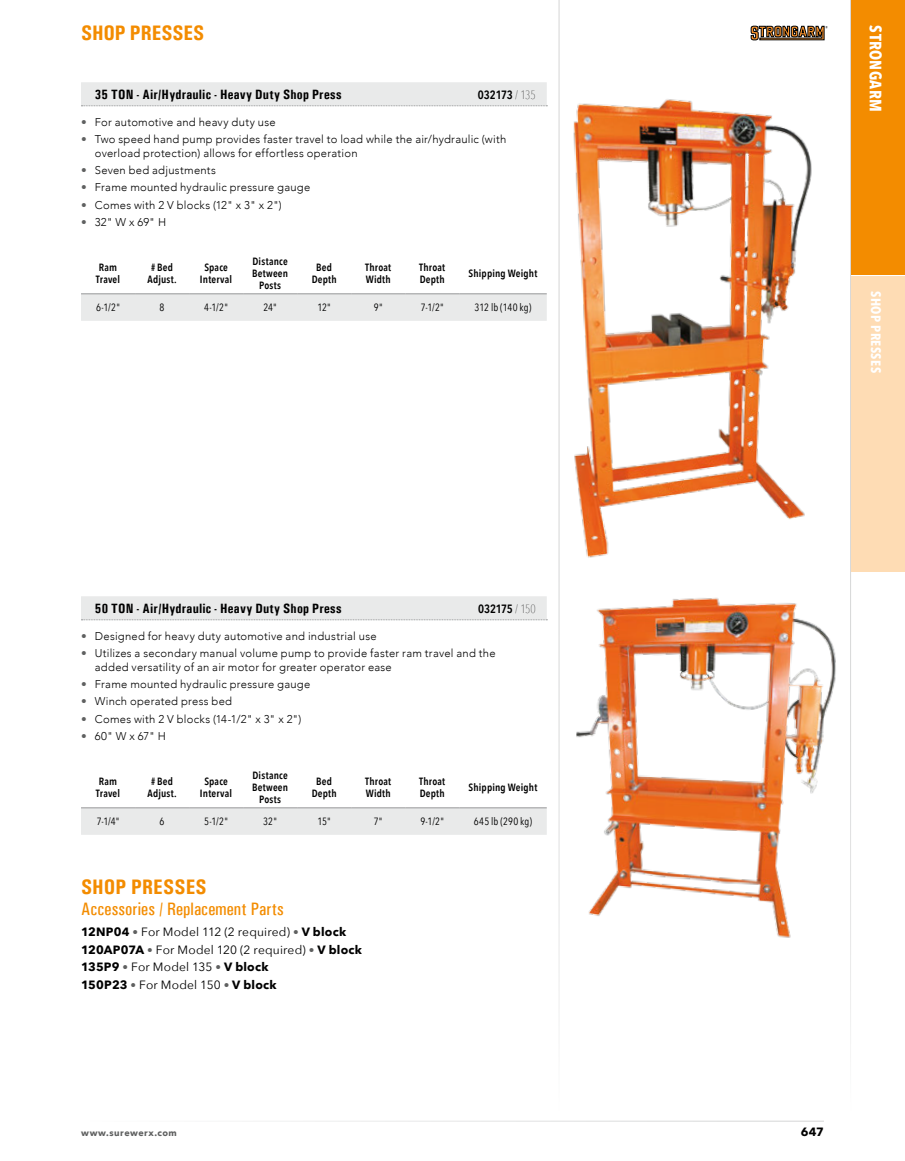
<style>
.page{position:relative;width:905px;height:1161px;background:#fff}
.page>*{position:absolute;margin:0;border:0;box-sizing:border-box;transform-origin:0 0}
.t1{font:700 condensed 21px "Univers";color:#f38c00}
.t2{font:500 condensed 18px "Univers";letter-spacing:.005em;color:#f38c00}
.t3{font:700 16.5px "Avenir Next Condensed";letter-spacing:.02em;color:#fff}
.t4{font:700 condensed 13.5px "Univers";letter-spacing:.015em;color:#000}
.t5{font:700 13.5px "Avenir Next Condensed";letter-spacing:.025em;color:#fff}
.t6{font:12px/17.7px "Avenir Next";letter-spacing:.01em;color:#000}
.t7{font:600 12px "Avenir Next Condensed";letter-spacing:-.01em;color:#000}
.t8{font:700 12px "Avenir Next";color:#000}
.t9{font:300 11.25px/13.5px "Avenir";letter-spacing:.02em;color:#000}
.t10{font:600 10.5px/12px "Avenir Next Condensed";letter-spacing:.02em;color:#000;text-align:center}
.t11{font:10.5px "Avenir Next Condensed";letter-spacing:.01em;color:#000}
.t12{font:700 9px "Avenir Next";letter-spacing:.055em;color:#5f6060}
.s1{font-weight:200}
.s2{font-family:"Avenir Next";font-weight:400;color:#5f6060}
.s3{font-weight:700}
.s4{font-size:11.25px;color:#5f6060}
</style>
<div class="page">
<svg style="left:750px;top:26px;width:77px;height:14px"></svg>
<div style="left:850px;top:0;width:54px;height:275px;background:#f38c00"></div>
<div style="left:850px;top:276px;width:54px;height:295px;background:#fedcb4"></div>
<img style="left:542px;top:92px;width:270px;height:470px">
<img style="left:576px;top:598px;width:260px;height:340px">
<div style="left:81px;top:82px;width:465px;height:24px;background:#e9eaea"></div>
<svg style="left:81px;top:105px;width:466px;height:1px"></svg>
<div style="left:81px;top:294px;width:465px;height:27px;background:#e9eaea"></div>
<hr style="left:81px;top:293px;width:54px;height:1px;background:#969798">
<hr style="left:135px;top:293px;width:54px;height:1px;background:#969798">
<hr style="left:189px;top:293px;width:54px;height:1px;background:#969798">
<hr style="left:243px;top:293px;width:54px;height:1px;background:#969798">
<hr style="left:297px;top:293px;width:54px;height:1px;background:#969798">
<hr style="left:351px;top:293px;width:54px;height:1px;background:#969798">
<hr style="left:405px;top:293px;width:54px;height:1px;background:#969798">
<hr style="left:459px;top:293px;width:87px;height:1px;background:#969798">
<div style="left:81px;top:596px;width:465px;height:24px;background:#e9eaea"></div>
<svg style="left:81px;top:619px;width:466px;height:1px"></svg>
<div style="left:81px;top:808px;width:465px;height:27px;background:#e9eaea"></div>
<hr style="left:81px;top:807px;width:54px;height:1px;background:#969798">
<hr style="left:135px;top:807px;width:54px;height:1px;background:#969798">
<hr style="left:189px;top:807px;width:54px;height:1px;background:#969798">
<hr style="left:243px;top:807px;width:54px;height:1px;background:#969798">
<hr style="left:297px;top:807px;width:54px;height:1px;background:#969798">
<hr style="left:351px;top:807px;width:54px;height:1px;background:#969798">
<hr style="left:405px;top:807px;width:54px;height:1px;background:#969798">
<hr style="left:459px;top:807px;width:87px;height:1px;background:#969798">
<h1 class="t1" style="left:81px;top:20px;width:125px">SHOP PRESSES</h1>
<p class="t4" style="left:95px;top:86px;width:248px">35 TON - Air/Hydraulic - Heavy Duty Shop Press</p>
<p class="t7" style="left:478px;top:84px;width:59px">032173 <span class="s1">/ 135</span></p>
<p class="t9" style="left:81px;top:115px;width:196px"><span class="s2">•</span> For automotive and heavy duty use</p>
<p class="t9" style="left:95px;top:133px;width:413px;text-indent:-14px"><span class="s2">•</span> Two speed hand pump provides faster travel to load while the air/hydraulic (with overload protection) allows for effortless operation</p>
<p class="t9" style="left:81px;top:163px;width:136px"><span class="s2">•</span> Seven bed adjustments</p>
<p class="t9" style="left:81px;top:181px;width:231px"><span class="s2">•</span> Frame mounted hydraulic pressure gauge</p>
<p class="t9" style="left:81px;top:198px;width:202px"><span class="s2">•</span> Comes with 2 V blocks (12" x 3" x 2")</p>
<p class="t9" style="left:81px;top:215px;width:87px"><span class="s2">•</span> 32"Wx69"H</p>
<p class="t10" style="left:96px;top:261px;width:26px;text-align:left">Ram<br>Travel</p>
<p class="t10" style="left:147px;top:261px;width:31px"># Bed<br>Adjust.</p>
<p class="t10" style="left:200px;top:261px;width:34px">Space<br>Interval</p>
<p class="t10" style="left:252px;top:255px;width:38px">Distance<br>Between<br>Posts</p>
<p class="t10" style="left:312px;top:261px;width:26px">Bed<br>Depth</p>
<p class="t10" style="left:365px;top:261px;width:28px;text-align:left">Throat<br>Width</p>
<p class="t10" style="left:419px;top:261px;width:28px;text-align:left">Throat<br>Depth</p>
<p class="t10" style="left:468px;top:267px;width:70px">Shipping Weight</p>
<p class="t11" style="left:96px;top:298px;width:25px">6-1/2"</p>
<p class="t11" style="left:160px;top:298px;width:6px">8</p>
<p class="t11" style="left:204px;top:298px;width:25px">4-1/2"</p>
<p class="t11" style="left:263px;top:298px;width:15px">24"</p>
<p class="t11" style="left:317px;top:298px;width:15px">12"</p>
<p class="t11" style="left:374px;top:298px;width:10px">9"</p>
<p class="t11" style="left:420px;top:298px;width:25px">7-1/2"</p>
<p class="t11" style="left:474px;top:298px;width:58px">312 lb (140 kg)</p>
<h3 class="t3" style="left:885px;top:25px;width:88px;rotate:90deg">STRONGARM</h3>
<p class="t5" style="left:884px;top:291px;width:83px;rotate:90deg">SHOP PRESSES</p>
<p class="t4" style="left:95px;top:600px;width:248px">50 TON - Air/Hydraulic - Heavy Duty Shop Press</p>
<p class="t7" style="left:478px;top:598px;width:59px">032175 <span class="s1">/ 150</span></p>
<p class="t9" style="left:81px;top:629px;width:297px"><span class="s2">•</span> Designed for heavy duty automotive and industrial use</p>
<p class="t9" style="left:95px;top:647px;width:402px;text-indent:-14px"><span class="s2">•</span> Utilizes a secondary manual volume pump to provide faster ram travel and the added versatility of an air motor for greater operator ease</p>
<p class="t9" style="left:81px;top:677px;width:231px"><span class="s2">•</span> Frame mounted hydraulic pressure gauge</p>
<p class="t9" style="left:81px;top:695px;width:152px"><span class="s2">•</span> Winch operated press bed</p>
<p class="t9" style="left:81px;top:712px;width:222px"><span class="s2">•</span> Comes with 2 V blocks (14-1/2" x 3" x 2")</p>
<p class="t9" style="left:81px;top:729px;width:86px"><span class="s2">•</span> 60"Wx67" H</p>
<p class="t10" style="left:96px;top:775px;width:26px;text-align:left">Ram<br>Travel</p>
<p class="t10" style="left:147px;top:775px;width:31px"># Bed<br>Adjust.</p>
<p class="t10" style="left:200px;top:775px;width:34px">Space<br>Interval</p>
<p class="t10" style="left:252px;top:769px;width:38px">Distance<br>Between<br>Posts</p>
<p class="t10" style="left:312px;top:775px;width:26px">Bed<br>Depth</p>
<p class="t10" style="left:365px;top:775px;width:28px;text-align:left">Throat<br>Width</p>
<p class="t10" style="left:419px;top:775px;width:28px;text-align:left">Throat<br>Depth</p>
<p class="t10" style="left:468px;top:781px;width:70px">Shipping Weight</p>
<p class="t11" style="left:97px;top:812px;width:24px">7-1/4"</p>
<p class="t11" style="left:160px;top:812px;width:6px">6</p>
<p class="t11" style="left:204px;top:812px;width:25px">5-1/2"</p>
<p class="t11" style="left:263px;top:812px;width:15px">32"</p>
<p class="t11" style="left:317px;top:812px;width:15px">15"</p>
<p class="t11" style="left:374px;top:812px;width:10px">7"</p>
<p class="t11" style="left:420px;top:812px;width:25px">9-1/2"</p>
<p class="t11" style="left:474px;top:812px;width:60px">645 lb (290 kg)</p>
<h1 class="t1" style="left:81px;top:874px;width:127px">SHOP PRESSES</h1>
<h2 class="t2" style="left:81px;top:899px;width:204px">Accessories / Replacement Parts</h2>
<p class="t6" style="left:81px;top:922px;width:282px"><span class="s3">12NP04</span> <span class="s4">•</span> For Model 112 (2 required) <span class="s4">•</span> <span class="s3">V block 120AP07A</span> <span class="s4">•</span> For Model 120 (2 required) <span class="s4">•</span> <span class="s3">V block 135P9</span> <span class="s4">•</span> For Model 135 <span class="s4">•</span> <span class="s3">V block<br>150P23</span> <span class="s4">•</span> For Model 150 <span class="s4">•</span> <span class="s3">V block</span></p>
<p class="t12" style="left:81px;top:1125px;width:97px">www.surewerx.com</p>
<p class="t8" style="left:800px;top:1122px;width:25px">647</p>
</div>
